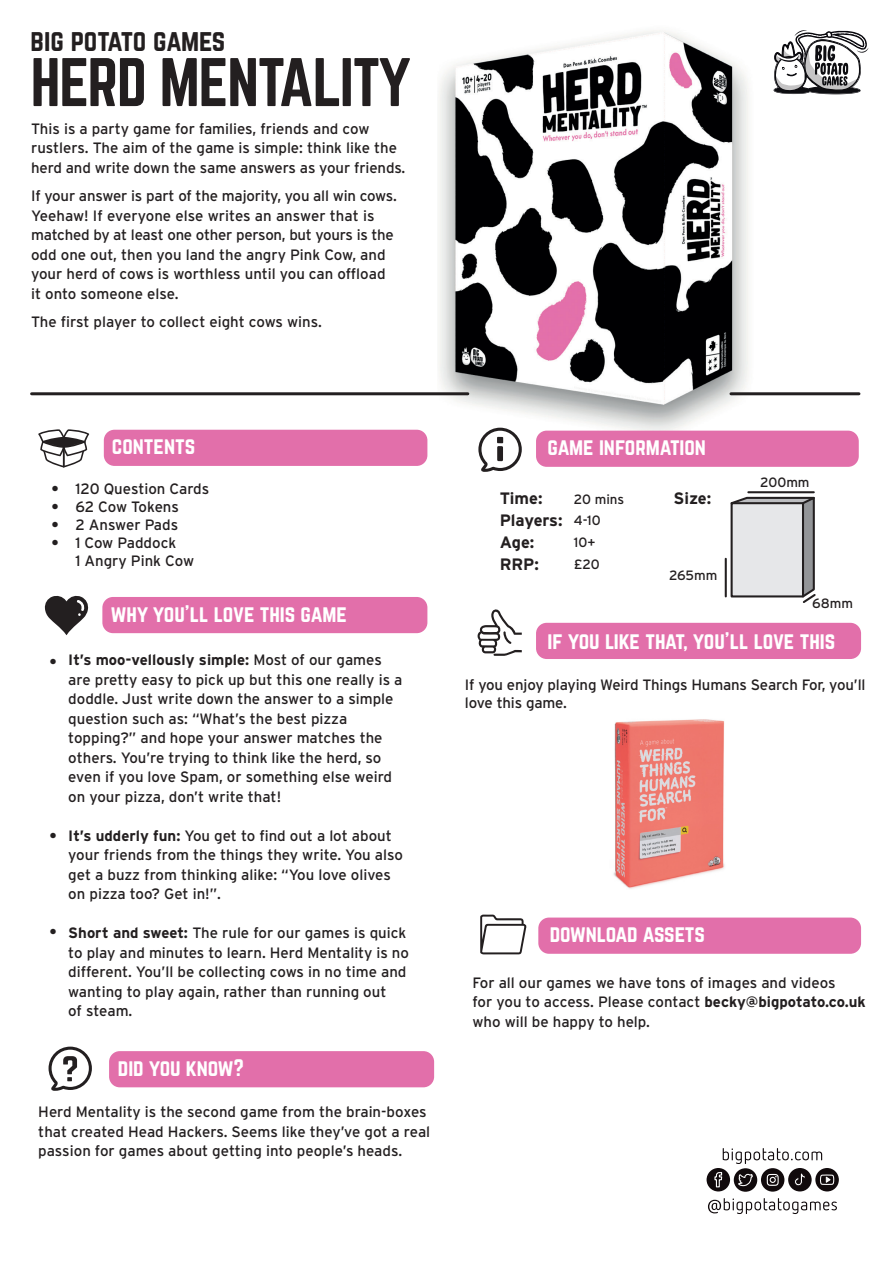
<style>
.page{position:relative;width:893px;height:1263px;background:#fff}
.page>*{position:absolute;margin:0;border:0;box-sizing:border-box;transform-origin:0 0}
.t1{font:60px "Norwester";letter-spacing:-.02em;color:#231f20}
.t2{font:27px "Norwester";letter-spacing:-.01em;color:#231f20}
.t3{font:21px "Norwester";color:#fff}
.t4{font:21px "Norwester";letter-spacing:-.02em;color:#fff}
.t5{font:700 16.5px/21.9px "Interstate";color:#231f20}
.t6{font:15px/19.5px "Interstate";color:#231f20}
.t7{font:700 15px/18px "Interstate";color:#231f20;text-align:justify}
.t8{font:13.5px/21.6px "Interstate";color:#231f20}
.s1{font-weight:700}
</style>
<div class="page">
<div style="left:102px;top:597px;width:325px;height:36px;background:#e26faa;border-radius:11px"></div>
<div style="left:536px;top:623px;width:325px;height:36px;background:#e26faa;border-radius:11px"></div>
<div style="left:104px;top:430px;width:323px;height:36px;background:#e26faa;border-radius:11px"></div>
<div style="left:109px;top:1051px;width:325px;height:36px;background:#e26faa;border-radius:11px"></div>
<svg style="left:38px;top:429px;width:51px;height:38px"></svg>
<svg style="left:730px;top:496px;width:86px;height:107px;background:#c7c7c9"></svg>
<hr style="left:748px;top:491px;width:66px;height:2px;background:#231f20">
<hr style="left:725px;top:559px;width:2px;height:37px;background:#231f20">
<svg style="left:477px;top:609px;width:45px;height:47px"></svg>
<svg style="left:49px;top:1046px;width:43px;height:45px"></svg>
<svg style="left:45px;top:595px;width:44px;height:40px"></svg>
<img style="left:437px;top:30px;width:321px;height:406px">
<hr style="left:731px;top:392px;width:128px;height:3px;background:#231f20">
<hr style="left:32px;top:392px;width:436px;height:3px;background:#231f20">
<div style="left:536px;top:431px;width:323px;height:36px;background:#e26faa;border-radius:11px"></div>
<svg style="left:478px;top:428px;width:44px;height:44px"></svg>
<div style="left:538px;top:917px;width:323px;height:37px;background:#e26faa;border-radius:11px"></div>
<svg style="left:480px;top:914px;width:46px;height:40px"></svg>
<img style="left:613px;top:719px;width:112px;height:170px">
<svg style="left:707px;top:1168px;width:23px;height:23px"></svg>
<svg style="left:734px;top:1168px;width:23px;height:24px"></svg>
<svg style="left:761px;top:1168px;width:23px;height:23px"></svg>
<svg style="left:788px;top:1168px;width:24px;height:23px"></svg>
<div style="left:815px;top:1168px;width:24px;height:23px;background:#110a0c;border-radius:50%"></div>
<svg style="left:723px;top:1148px;width:99px;height:16px"></svg>
<svg style="left:708px;top:1171px;width:129px;height:43px"></svg>
<svg style="left:773px;top:30px;width:95px;height:65px"></svg>
<h2 class="t2" style="left:31px;top:27px;width:196px">big potato games</h2>
<h1 class="t1" style="left:31px;top:54px;width:382px">HERD MENTALITY</h1>
<p class="t6" style="left:31px;top:119px;width:376px">This is a party game for families, friends and cow rustlers. The aim of the game is simple: think like the herd and write down the same answers as your friends.</p>
<p class="t6" style="left:31px;top:186px;width:367px">If your answer is part of the majority, you all win cows.<br>Yeehaw! If everyone else writes an answer that is matched by at least one other person, but yours is the odd one out, then you land the angry Pink Cow, and your herd of cows is worthless until you can offload it onto someone else.</p>
<p class="t6" style="left:31px;top:312px;width:292px">The first player to collect eight cows wins.</p>
<p class="t7" style="left:52px;top:480px;width:9px">• • • •</p>
<h3 class="t3" style="left:112px;top:436px;width:85px">contents</h3>
<p class="t6" style="left:75px;top:480px;width:135px;line-height:18px">120 Question Cards<br>62 Cow Tokens<br>2 Answer Pads<br>1 Cow Paddock<br>1 Angry Pink Cow</p>
<p class="t7" style="left:49px;top:652px;width:9px">•</p>
<p class="t7" style="left:49px;top:826px;width:9px">•</p>
<p class="t7" style="left:49px;top:922px;width:9px">•</p>
<h3 class="t3" style="left:110px;top:604px;width:238px">why you’ll love this game</h3>
<p class="t6" style="left:68px;top:650px;width:336px"><span class="s1">It’s moo-vellously simple:</span> Most of our games are pretty easy to pick up but this one really is a doddle. Just write down the answer to a simple question such as: “What’s the best pizza topping?” and hope your answer matches the others. You’re trying to think like the herd, so even if you love Spam, or something else weird on your pizza, don’t write that!</p>
<p class="t6" style="left:68px;top:826px;width:336px"><span class="s1">It’s udderly fun:</span> You get to find out a lot about your friends from the things they write. You also get a buzz from thinking alike: “You love olives on pizza too? Get in!”.</p>
<p class="t6" style="left:68px;top:923px;width:342px"><span class="s1">Short and sweet:</span> The rule for our games is quick to play and minutes to learn. Herd Mentality is no different. You’ll be collecting cows in no time and wanting to play again, rather than running out<br>of steam.</p>
<h3 class="t3" style="left:118px;top:1058px;width:128px">did you know?</h3>
<p class="t6" style="left:38px;top:1102px;width:393px">Herd Mentality is the second game from the brain-boxes that created Head Hackers. Seems like they’ve got a real passion for games about getting into people’s heads.</p>
<h3 class="t3" style="left:547px;top:436px;width:160px">game information</h3>
<p class="t5" style="left:500px;top:487px;width:44px">Time:</p>
<p class="t8" style="left:574px;top:488px;width:52px">20 mins</p>
<p class="t5" style="left:673px;top:487px;width:39px">Size:</p>
<p class="t5" style="left:500px;top:509px;width:64px">Players:<br>Age:<br>RRP:</p>
<p class="t8" style="left:574px;top:510px;width:28px">4-10</p>
<p class="t8" style="left:574px;top:532px;width:27px">10+ £20</p>
<p class="t8" style="left:669px;top:564px;width:50px">265mm</p>
<p class="t8" style="left:760px;top:471px;width:51px">200mm</p>
<p class="t8" style="left:812px;top:592px;width:42px">68mm</p>
<h3 class="t3" style="left:547px;top:630px;width:289px">if you like that, you’ll love this</h3>
<p class="t6" style="left:465px;top:675px;width:402px;line-height:18px">If you enjoy playing Weird Things Humans Search For, you’ll love this game.</p>
<h3 class="t4" style="left:550px;top:923px;width:157px">download assets</h3>
<p class="t6" style="left:472px;top:972px;width:395px">For all our games we have tons of images and videos<br>for you to access. Please contact <span class="s1">becky@bigpotato.co.uk </span>who will be happy to help.</p>
</div>
